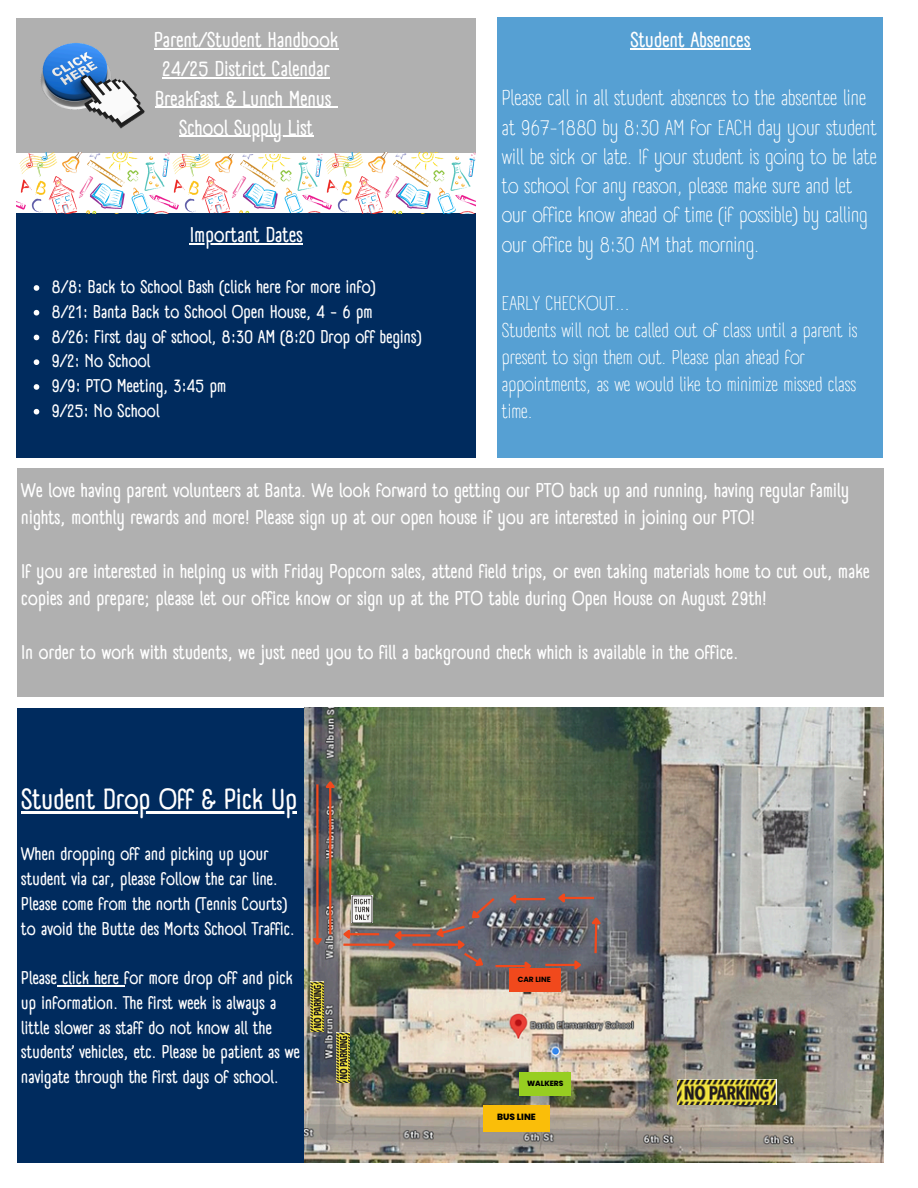
<style>
.page{position:relative;width:918px;height:1188px;background:#fff}
.page>*{position:absolute;margin:0;border:0;box-sizing:border-box;transform-origin:0 0}
.t1{font:700 28.5px "A Day Without Sun Text";color:#fff}
.t2{font:21px/29.2px "A Day Without Sun Text";color:#fff}
.t3{font:700 21px/29.2px "A Day Without Sun Text";color:#fff;text-align:center}
.t4{font:700 19.5px/27px "A Day Without Sun Text";color:#fff}
.t5{font:19.5px/27px "A Day Without Sun Text";color:#fff}
.t6{font:700 18px/24.8px "A Day Without Sun Text";color:#fff}
.t7{font:800 9px "Poppins";color:#000}
.t8{font:800 7.5px "Poppins";color:#000}
.t9{font:700 7.5px "Poppins";color:#000}
</style>
<div class="page">
<div style="left:17px;top:213px;width:459px;height:245px;background:#002b5e"></div>
<hr style="left:190px;top:244px;width:113px;height:1px;background:#fff">
<svg style="left:34px;top:285px;width:5px;height:6px"></svg>
<svg style="left:34px;top:310px;width:5px;height:6px"></svg>
<svg style="left:34px;top:335px;width:5px;height:5px"></svg>
<svg style="left:34px;top:359px;width:5px;height:6px"></svg>
<svg style="left:34px;top:384px;width:5px;height:6px"></svg>
<svg style="left:34px;top:409px;width:5px;height:6px"></svg>
<div style="left:497px;top:18px;width:386px;height:440px;background:#56a0d3"></div>
<hr style="left:630px;top:48px;width:120px;height:1px;background:#fff">
<div style="left:17px;top:708px;width:288px;height:454px;background:#002b5e"></div>
<hr style="left:21px;top:811px;width:276px;height:2px;background:#fff">
<hr style="left:57px;top:985px;width:67px;height:1px;background:#fff">
<img style="left:305px;top:708px;width:578px;height:454px">
<hr style="left:343px;top:944px;width:46px;height:2px;background:#f1491c">
<hr style="left:413px;top:944px;width:45px;height:2px;background:#f1491c">
<hr style="left:495px;top:965px;width:30px;height:2px;background:#f1491c">
<svg style="left:522px;top:960px;width:12px;height:9px"></svg>
<hr style="left:545px;top:964px;width:30px;height:2px;background:#f1491c">
<svg style="left:572px;top:958px;width:12px;height:15px"></svg>
<hr style="left:564px;top:897px;width:30px;height:2px;background:#f1491c">
<svg style="left:556px;top:890px;width:11px;height:15px"></svg>
<hr style="left:516px;top:898px;width:29px;height:2px;background:#f1491c">
<svg style="left:507px;top:891px;width:11px;height:15px"></svg>
<svg style="left:590px;top:915px;width:14px;height:40px"></svg>
<svg style="left:432px;top:896px;width:65px;height:77px;background:#746b6a"></svg>
<hr style="left:401px;top:934px;width:29px;height:3px;background:#f1491c">
<svg style="left:387px;top:928px;width:16px;height:25px"></svg>
<hr style="left:350px;top:933px;width:29px;height:2px;background:#f1491c">
<svg style="left:341px;top:926px;width:11px;height:15px"></svg>
<hr style="left:329px;top:787px;width:2px;height:147px;background:#f1491c">
<svg style="left:324px;top:779px;width:14px;height:11px"></svg>
<hr style="left:316px;top:784px;width:3px;height:155px;background:#f1491c">
<svg style="left:310px;top:936px;width:14px;height:11px"></svg>
<img style="left:351px;top:895px;width:22px;height:27px">
<div style="left:483px;top:1105px;width:67px;height:27px;background:#fabe09"></div>
<div style="left:520px;top:1072px;width:51px;height:24px;background:#97ce21"></div>
<div style="left:510px;top:969px;width:51px;height:23px;background:#f1491c"></div>
<img style="left:337px;top:1032px;width:12px;height:51px">
<img style="left:311px;top:981px;width:12px;height:51px">
<img style="left:677px;top:1080px;width:99px;height:24px">
<div style="left:17px;top:469px;width:866px;height:228px;background:#b0b0b0"></div>
<div style="left:17px;top:18px;width:459px;height:135px;background:#b0b0b0"></div>
<hr style="left:154px;top:48px;width:185px;height:1px;background:#fff">
<hr style="left:163px;top:77px;width:167px;height:2px;background:#fff">
<hr style="left:155px;top:107px;width:177px;height:1px;background:#fff">
<hr style="left:179px;top:136px;width:134px;height:1px;background:#fff">
<img style="left:40px;top:43px;width:120px;height:86px">
<img style="left:17px;top:153px;width:459px;height:60px">
<p class="t3" style="left:154px;top:25px;width:186px">Parent/Student Handbook<br>24/25 District Calendar<br>Breakfast &amp; Lunch Menus</p>
<p class="t3" style="left:179px;top:113px;width:136px">School Supply List</p>
<h2 class="t3" style="left:190px;top:221px;width:115px">Important Dates</h2>
<p class="t6" style="left:52px;top:274px;width:325px">8/8: Back to School Bash (click here for more info)</p>
<p class="t6" style="left:52px;top:299px;width:323px">8/21: Banta Back to School Open House, 4 - 6 pm</p>
<p class="t6" style="left:52px;top:324px;width:371px">8/26: First day of school, 8:30 AM (8:20 Drop off begins)</p>
<p class="t6" style="left:52px;top:349px;width:100px">9/2: No School</p>
<h2 class="t6" style="left:52px;top:373px;width:176px">9/9: PTO Meeting, 3:45 pm</h2>
<p class="t6" style="left:52px;top:398px;width:109px">9/25: No School</p>
<p class="t3" style="left:630px;top:25px;width:122px">Student Absences</p>
<p class="t2" style="left:502px;top:84px;width:376px">Please call in all student absences to the absentee line at 967-1880 by 8:30 AM for EACH day your student will be sick or late. If your student is going to be late to school for any reason, please make sure and let our office know ahead of time (if possible) by calling our office by 8:30 AM that morning.</p>
<p class="t5" style="left:502px;top:290px;width:357px">EARLY CHECKOUT...<br>Students will not be called out of class until a parent is present to sign them out. Please plan ahead for appointments, as we would like to minimize missed class time.</p>
<p class="t4" style="left:21px;top:477px;width:830px">We love having parent volunteers at Banta. We look forward to getting our PTO back up and running, having regular family nights, monthly rewards and more! Please sign up at our open house if you are interested in joining our PTO!</p>
<p class="t4" style="left:21px;top:558px;width:850px">If you are interested in helping us with Friday Popcorn sales, attend field trips, or even taking materials home to cut out, make copies and prepare; please let our office know or sign up at the PTO table during Open House on August 29th!</p>
<p class="t4" style="left:21px;top:639px;width:719px">In order to work with students, we just need you to fill a background check which is available in the office.</p>
<p class="t1" style="left:21px;top:781px;width:277px">Student Drop Off &amp; Pick Up</p>
<p class="t6" style="left:21px;top:842px;width:275px">When dropping off and picking up your student via car, please follow the car line.<br>Please come from the north (Tennis Courts) to avoid the Butte des Morts School Traffic.</p>
<h2 class="t6" style="left:21px;top:966px;width:280px">Please click here for more drop off and pick up information. The first week is always a little slower as staff do not know all the students’ vehicles, etc. Please be patient as we navigate through the first days of school.</h2>
<h2 class="t9" style="left:518px;top:974px;width:35px">CAR LINE</h2>
<h2 class="t8" style="left:527px;top:1078px;width:38px">WALKERS</h2>
<h2 class="t7" style="left:497px;top:1111px;width:40px">BUS LINE</h2>
</div>
